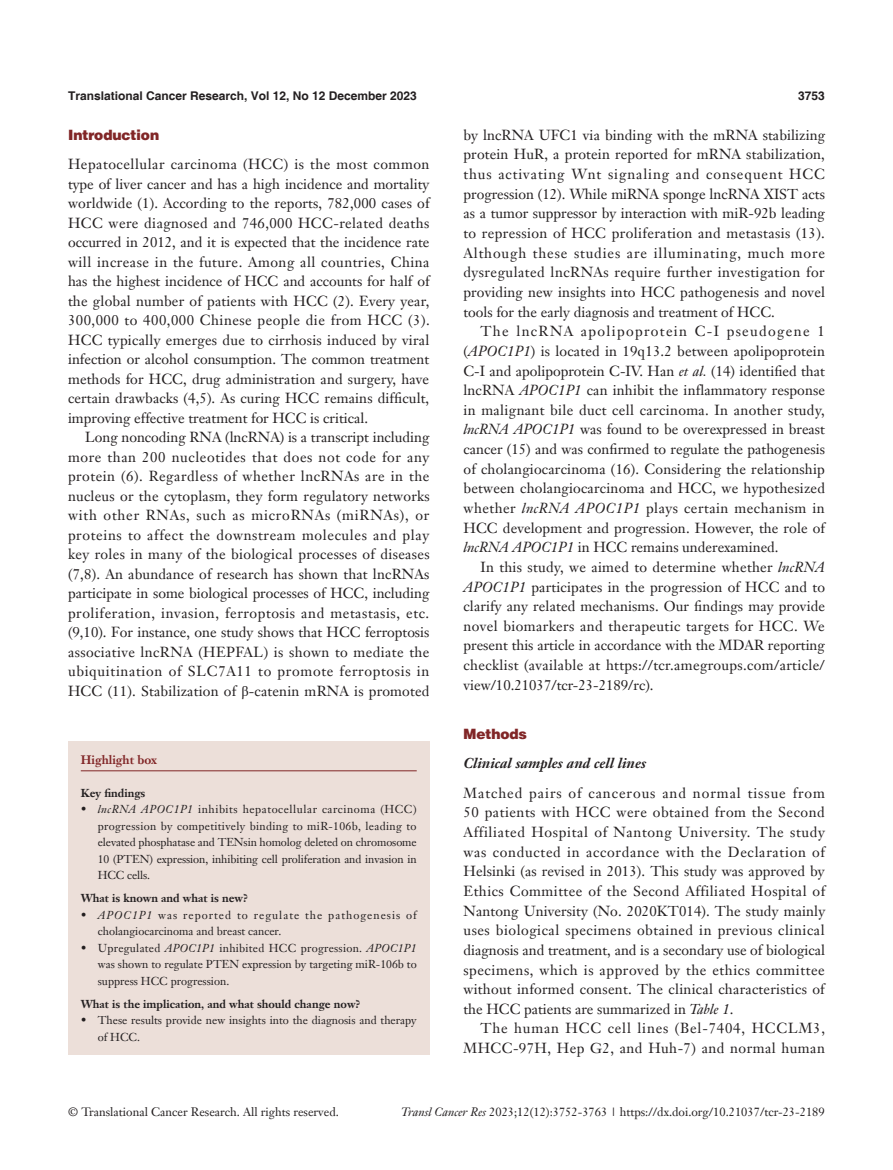
<style>
.page{position:relative;width:893px;height:1170px;background:#fff}
.page>*{position:absolute;margin:0;border:0;box-sizing:border-box;transform-origin:0 0}
.t1{font:14.25px/19.6px "Janson Text LT";letter-spacing:.01em;color:#231f20;text-align:justify}
.t2{font:14.25px/19.6px "Janson Text LT";letter-spacing:.055em;color:#231f20;text-align:right}
._2ji-6_5{font:italic 700 14.25px "Janson Text LT";color:#231f20}
._1ji-zhengti{font:900 14.25px "Helvetica";color:#812627}
._1ji-6_5{font:900 14.25px "Helvetica";color:#812627}
.t3{font:12px "Janson Text LT";color:#231f20}
.t4{font:700 12px "Helvetica";color:#231f20}
.Cite{font:700 12px "Janson Text LT";color:#812627}
.box-zhengwen{font:11.25px/16.5px "Janson Text LT";color:#231f20;text-align:justify}
.box-zhengwen-2{font:11.25px/16.5px "Janson Text LT";letter-spacing:.09em;color:#231f20}
.box-biaoti-1_5mm{font:700 11.25px "Janson Text LT";color:#231f20}
.box-biaoti{font:700 11.25px "Janson Text LT";color:#231f20}
.s1{font-family:"Times New Roman"}
.s2{font-style:italic}
</style>
<div class="page">
<div style="left:68px;top:741px;width:361px;height:313px;background:#ecdfd9"></div>
<hr style="left:81px;top:770px;width:336px;height:1px;background:#812627">
<p class="t4" style="left:68px;top:88px;width:350px">Translational Cancer Research, Vol 12, No 12 December 2023</p>
<p class="t4" style="left:798px;top:88px;width:28px">3753</p>
<p class="_1ji-zhengti" style="left:68px;top:126px;width:93px">Introduction</p>
<p class="t1" style="left:68px;top:154px;width:363px">Hepatocellular carcinoma (HCC) is the most common type of liver cancer and has a high incidence and mortality worldwide (1). According to the reports, 782,000 cases of HCC were diagnosed and 746,000 HCC-related deaths occurred in 2012, and it is expected that the incidence rate will increase in the future. Among all countries, China has the highest incidence of HCC and accounts for half of the global number of patients with HCC (2). Every year, 300,000 to 400,000 Chinese people die from HCC (3).<br>HCC typically emerges due to cirrhosis induced by viral infection or alcohol consumption. The common treatment methods for HCC, drug administration and surgery, have certain drawbacks (4,5). As curing HCC remains difficult, improving effective treatment for HCC is critical.</p>
<p class="t1" style="left:68px;top:427px;width:363px;text-indent:17px">Long noncoding RNA (lncRNA) is a transcript including more than 200 nucleotides that does not code for any protein (6). Regardless of whether lncRNAs are in the nucleus or the cytoplasm, they form regulatory networks with other RNAs, such as microRNAs (miRNAs), or proteins to affect the downstream molecules and play key roles in many of the biological processes of diseases (7,8). An abundance of research has shown that lncRNAs participate in some biological processes of HCC, including proliferation, invasion, ferroptosis and metastasis, etc. (9,10). For instance, one study shows that HCC ferroptosis associative lncRNA (HEPFAL) is shown to mediate the ubiquitination of SLC7A11 to promote ferroptosis in HCC (11). Stabilization of <span class="s1">β</span>-catenin mRNA is promoted</p>
<p class="Cite" style="left:81px;top:752px;width:78px">Highlight box</p>
<p class="box-biaoti" style="left:81px;top:785px;width:66px">Key findings</p>
<p class="box-zhengwen" style="left:98px;top:801px;width:320px;text-indent:-17px">• <span class="s2">lncRNA APOC1P1</span> inhibits hepatocellular carcinoma (HCC) progression by competitively binding to miR-106b, leading to elevated phosphatase and TENsin homolog deleted on chromosome 10 (PTEN) expression, inhibiting cell proliferation and invasion in HCC cells.</p>
<p class="box-biaoti-1_5mm" style="left:81px;top:891px;width:169px">What is known and what is new?</p>
<p class="box-zhengwen-2" style="left:98px;top:906px;width:321px;text-indent:-17px">• <span class="s2">APOC1P1</span> was reported to regulate the pathogenesis of cholangiocarcinoma and breast cancer.</p>
<p class="box-zhengwen" style="left:98px;top:939px;width:320px;text-indent:-17px">• Upregulated <span class="s2">APOC1P1</span> inhibited HCC progression. <span class="s2">APOC1P1 </span>was shown to regulate PTEN expression by targeting miR-106b to suppress HCC progression.</p>
<p class="box-biaoti-1_5mm" style="left:81px;top:996px;width:281px">What is the implication, and what should change now?</p>
<p class="box-zhengwen" style="left:98px;top:1011px;width:320px;text-indent:-17px">• These results provide new insights into the diagnosis and therapy of HCC.</p>
<p class="t1" style="left:463px;top:125px;width:363px">by lncRNA UFC1 via binding with the mRNA stabilizing protein HuR, a protein reported for mRNA stabilization, thus activating Wnt signaling and consequent HCC progression (12). While miRNA sponge lncRNA XIST acts as a tumor suppressor by interaction with miR-92b leading to repression of HCC proliferation and metastasis (13).<br>Although these studies are illuminating, much more dysregulated lncRNAs require further investigation for providing new insights into HCC pathogenesis and novel tools for the early diagnosis and treatment of HCC.</p>
<p class="t1" style="left:463px;top:321px;width:363px;text-indent:17px">The lncRNA apolipoprotein C-I pseudogene 1 (<span class="s2">APOC1P1</span>) is located in 19q13.2 between apolipoprotein C-I and apolipoprotein C-IV. Han <span class="s2">et al.</span> (14) identified that lncRNA <span class="s2">APOC1P1</span> can inhibit the inflammatory response in malignant bile duct cell carcinoma. In another study, <span class="s2">lncRNA APOC1P1</span> was found to be overexpressed in breast cancer (15) and was confirmed to regulate the pathogenesis of cholangiocarcinoma (16). Considering the relationship between cholangiocarcinoma and HCC, we hypothesized whether <span class="s2">lncRNA APOC1P1</span> plays certain mechanism in HCC development and progression. However, the role of <span class="s2">lncRNA APOC1P1</span> in HCC remains underexamined.</p>
<p class="t1" style="left:463px;top:557px;width:363px;text-indent:17px">In this study, we aimed to determine whether <span class="s2">lncRNA APOC1P1</span> participates in the progression of HCC and to clarify any related mechanisms. Our findings may provide novel biomarkers and therapeutic targets for HCC. We present this article in accordance with the MDAR reporting checklist (available at https://tcr.amegroups.com/article/ view/10.21037/tcr-23-2189/rc).</p>
<p class="_1ji-6_5" style="left:463px;top:724px;width:65px">Methods</p>
<p class="_2ji-6_5" style="left:463px;top:754px;width:184px">Clinical samples and cell lines</p>
<p class="t1" style="left:463px;top:782px;width:363px">Matched pairs of cancerous and normal tissue from 50 patients with HCC were obtained from the Second Affiliated Hospital of Nantong University. The study was conducted in accordance with the Declaration of Helsinki (as revised in 2013). This study was approved by Ethics Committee of the Second Affiliated Hospital of Nantong University (No. 2020KT014). The study mainly uses biological specimens obtained in previous clinical diagnosis and treatment, and is a secondary use of biological specimens, which is approved by the ethics committee without informed consent. The clinical characteristics of the HCC patients are summarized in <span class="s2">Table 1</span>.</p>
<p class="t2" style="left:463px;top:1018px;width:363px">The human HCC cell lines (Bel-7404, HCCLM3,<br>MHCC-97H, Hep G2, and Huh-7) and normal human</p>
<p class="t3" style="left:68px;top:1104px;width:272px">© Translational Cancer Research. All rights reserved.</p>
<p class="t3" style="left:401px;top:1104px;width:425px"><span class="s2">Transl Cancer Res</span> 2023;12(12):3752-3763 | https://dx.doi.org/10.21037/tcr-23-2189</p>
</div>
